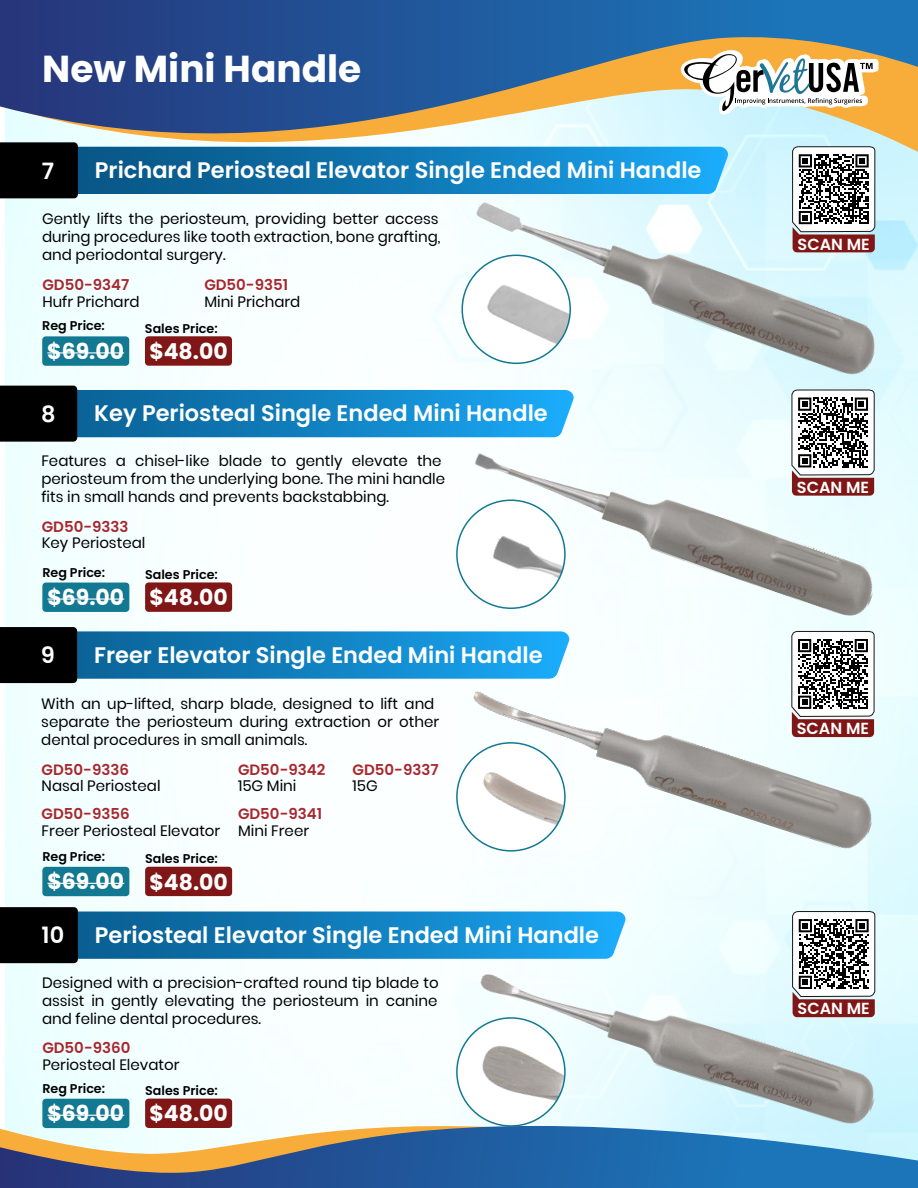
<style>
.page{position:relative;width:918px;height:1188px;background:#fff}
.page>*{position:absolute;margin:0;border:0;box-sizing:border-box;transform-origin:0 0}
.t1{font:700 37.5px "Poppins";color:#fff}
.t2{font:600 22.5px "Poppins";color:#fff}
.t3{font:700 21.9px "Poppins";color:#fff}
.t4{font:600 16.05px "Poppins";color:#fff}
.t5{font:15px/18px "Poppins";color:#000}
.t6{font:600 15px "Poppins";color:#a8272d}
.t7{font:600 12.75px "Poppins";color:#000}
</style>
<div class="page">
<img style="left:6px;top:183px;width:912px;height:937px">
<svg style="left:0;top:0;width:918px;height:183px;background:#5f7c9d"></svg>
<svg style="left:0;top:1120px;width:918px;height:68px;background:#4073ac"></svg>
<svg style="left:0;top:1126px;width:918px;height:50px;background:#6b8da5"></svg>
<svg style="left:681px;top:50px;width:198px;height:64px"></svg>
<svg style="left:0;top:627px;width:571px;height:56px;background:#3184b2"></svg>
<img style="left:468px;top:687px;width:406px;height:168px">
<svg style="left:791px;top:631px;width:84px;height:106px"></svg>
<div style="left:457px;top:743px;width:108px;height:108px;background:#fff;border-radius:50%"></div>
<img style="left:468px;top:743px;width:97px;height:108px">
<div style="left:456px;top:742px;width:110px;height:110px;border:2px solid #137891;border-radius:50%"></div>
<div style="left:42px;top:867px;width:87px;height:29px;background:#137891;border-radius:4px"></div>
<hr style="left:47px;top:883px;width:77px;height:1px;background:#fff">
<div style="left:145px;top:867px;width:87px;height:29px;background:#801616;border-radius:4px"></div>
<svg style="left:0;top:907px;width:627px;height:56px;background:#2d80af"></svg>
<img style="left:473px;top:957px;width:402px;height:175px">
<svg style="left:792px;top:911px;width:84px;height:106px"></svg>
<div style="left:457px;top:1018px;width:108px;height:108px;background:#fff;border-radius:50%"></div>
<img style="left:469px;top:1018px;width:96px;height:108px">
<div style="left:456px;top:1017px;width:110px;height:110px;border:2px solid #137891;border-radius:50%"></div>
<div style="left:42px;top:1099px;width:87px;height:29px;background:#137891;border-radius:4px"></div>
<hr style="left:47px;top:1115px;width:77px;height:1px;background:#fff">
<div style="left:145px;top:1099px;width:87px;height:29px;background:#801616;border-radius:4px"></div>
<svg style="left:0;top:142px;width:729px;height:56px;background:#2e80ae"></svg>
<img style="left:469px;top:200px;width:406px;height:178px">
<svg style="left:792px;top:146px;width:84px;height:107px"></svg>
<div style="left:42px;top:336px;width:87px;height:30px;background:#137891;border-radius:4px"></div>
<hr style="left:47px;top:352px;width:77px;height:1px;background:#fff">
<div style="left:145px;top:336px;width:87px;height:30px;background:#801616;border-radius:4px"></div>
<div style="left:462px;top:255px;width:108px;height:108px;background:#fff;border-radius:50%"></div>
<img style="left:473px;top:255px;width:97px;height:108px">
<div style="left:461px;top:255px;width:110px;height:109px;border:2px solid #137891;border-radius:50%"></div>
<svg style="left:0;top:386px;width:575px;height:56px;background:#3184b2"></svg>
<img style="left:468px;top:445px;width:406px;height:178px">
<svg style="left:791px;top:389px;width:84px;height:107px"></svg>
<div style="left:42px;top:583px;width:87px;height:29px;background:#137891;border-radius:4px"></div>
<hr style="left:47px;top:599px;width:77px;height:1px;background:#fff">
<div style="left:145px;top:582px;width:87px;height:30px;background:#801616;border-radius:4px"></div>
<div style="left:457px;top:500px;width:108px;height:108px;background:#fff;border-radius:50%"></div>
<img style="left:478px;top:500px;width:87px;height:108px">
<div style="left:456px;top:500px;width:110px;height:109px;border:2px solid #137891;border-radius:50%"></div>
<h1 class="t1" style="left:42px;top:47px;width:321px">New Mini Handle</h1>
<h2 class="t2" style="left:42px;top:158px;width:14px">7</h2>
<h2 class="t2" style="left:95px;top:157px;width:608px">Prichard Periosteal Elevator Single Ended Mini Handle</h2>
<p class="t5" style="left:42px;top:210px;width:400px;text-align:justify">Gently lifts the periosteum, providing better access during procedures like tooth extraction, bone grafting, and periodontal surgery.</p>
<p class="t6" style="left:42px;top:276px;width:88px">GD50-9347</p>
<p class="t5" style="left:42px;top:292px;width:99px">Hufr Prichard</p>
<p class="t6" style="left:204px;top:276px;width:85px">GD50-9351</p>
<p class="t5" style="left:204px;top:292px;width:98px">Mini Prichard</p>
<p class="t7" style="left:42px;top:319px;width:64px">Reg Price:</p>
<p class="t7" style="left:145px;top:321px;width:74px">Sales Price:</p>
<h3 class="t3" style="left:149px;top:339px;width:80px">$48.00</h3>
<h3 class="t3" style="left:47px;top:339px;width:78px">$69.00</h3>
<h2 class="t2" style="left:41px;top:401px;width:16px">8</h2>
<h2 class="t2" style="left:94px;top:400px;width:455px">Key Periosteal Single Ended Mini Handle</h2>
<p class="t5" style="left:41px;top:452px;width:405px">Features a chisel-like blade to gently elevate the periosteum from the underlying bone. The mini handle fits in small hands and prevents backstabbing.</p>
<p class="t6" style="left:42px;top:518px;width:88px">GD50-9333</p>
<p class="t5" style="left:42px;top:534px;width:105px">Key Periosteal</p>
<p class="t7" style="left:42px;top:565px;width:64px">Reg Price:</p>
<p class="t7" style="left:145px;top:567px;width:74px">Sales Price:</p>
<h3 class="t3" style="left:149px;top:585px;width:80px">$48.00</h3>
<h3 class="t3" style="left:47px;top:585px;width:78px">$69.00</h3>
<h2 class="t2" style="left:41px;top:642px;width:16px">9</h2>
<h2 class="t2" style="left:94px;top:642px;width:450px">Freer Elevator Single Ended Mini Handle</h2>
<p class="t5" style="left:41px;top:695px;width:399px">With an up-lifted, sharp blade, designed to lift and separate the periosteum during extraction or other dental procedures in small animals.</p>
<p class="t6" style="left:42px;top:761px;width:89px">GD50-9336</p>
<p class="t5" style="left:42px;top:777px;width:120px">Nasal Periosteal</p>
<p class="t6" style="left:42px;top:805px;width:90px">GD50-9356</p>
<p class="t5" style="left:42px;top:822px;width:180px">Freer Periosteal Elevator</p>
<p class="t7" style="left:42px;top:849px;width:64px">Reg Price:</p>
<p class="t7" style="left:145px;top:852px;width:74px">Sales Price:</p>
<h3 class="t3" style="left:149px;top:869px;width:80px">$48.00</h3>
<h3 class="t3" style="left:47px;top:869px;width:78px">$69.00</h3>
<p class="t6" style="left:238px;top:761px;width:89px">GD50-9342</p>
<p class="t5" style="left:238px;top:777px;width:60px">15G Mini</p>
<p class="t6" style="left:238px;top:805px;width:86px">GD50-9341</p>
<p class="t5" style="left:238px;top:822px;width:73px">Mini Freer</p>
<p class="t6" style="left:353px;top:761px;width:87px">GD50-9337</p>
<p class="t5" style="left:353px;top:777px;width:27px">15G</p>
<h2 class="t2" style="left:42px;top:922px;width:24px">10</h2>
<h2 class="t2" style="left:95px;top:922px;width:506px">Periosteal Elevator Single Ended Mini Handle</h2>
<p class="t5" style="left:42px;top:973px;width:398px;text-align:justify">Designed with a precision-crafted round tip blade to assist in gently elevating the periosteum in canine and feline dental procedures.</p>
<p class="t6" style="left:42px;top:1039px;width:90px">GD50-9360</p>
<p class="t5" style="left:42px;top:1056px;width:139px">Periosteal Elevator</p>
<p class="t7" style="left:42px;top:1081px;width:64px">Reg Price:</p>
<p class="t7" style="left:145px;top:1083px;width:74px">Sales Price:</p>
<h3 class="t3" style="left:149px;top:1101px;width:80px">$48.00</h3>
<h3 class="t3" style="left:47px;top:1101px;width:78px">$69.00</h3>
<p class="t4" style="left:798px;top:235px;width:74px">SCAN ME</p>
<p class="t4" style="left:797px;top:478px;width:74px">SCAN ME</p>
<p class="t4" style="left:797px;top:719px;width:74px">SCAN ME</p>
<p class="t4" style="left:798px;top:999px;width:74px">SCAN ME</p>
</div>
